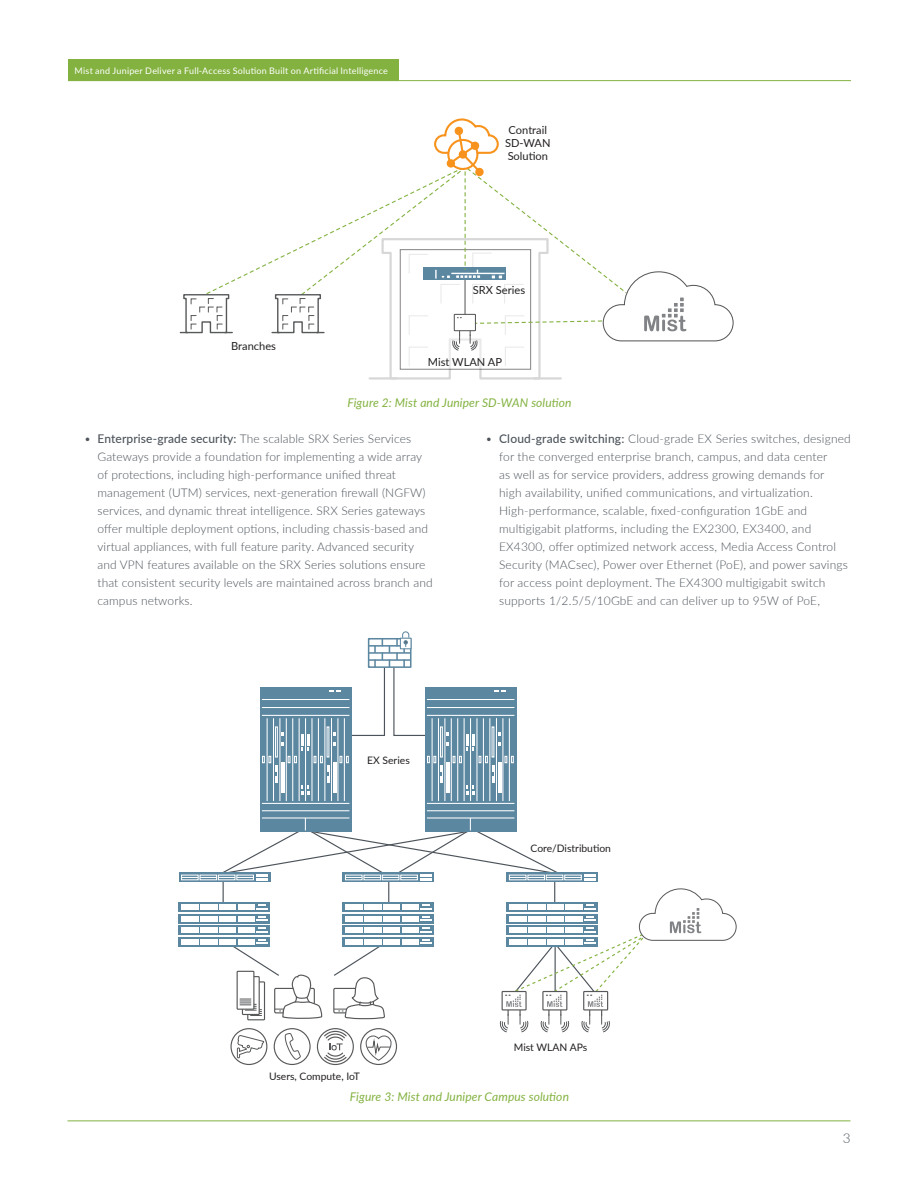
<style>
.page{position:relative;width:918px;height:1188px;background:#fff}
.page>*{position:absolute;margin:0;border:0;box-sizing:border-box;transform-origin:0 0}
.t1{font:300 13.5px "Lato";color:#4c535a}
.t2{font:300 12px/18px "Lato";letter-spacing:.01em;color:#4c535a}
.t3{font:italic 12px "Lato";letter-spacing:.01em;color:#83b240}
.t4{font:11.1px/13.4px "Lato";color:#231f20;text-align:center}
.t5{font:10.35px "Lato";color:#231f20}
.t6{font:9px "Lato";letter-spacing:.025em;color:#fff}
.s1{font-weight:500}
</style>
<div class="page">
<hr style="left:68px;top:80px;width:783px;height:1px;background:#83b240">
<div style="left:68px;top:60px;width:330px;height:21px;background:#83b240"></div>
<hr style="left:68px;top:1120px;width:782px;height:1px;background:#83b240">
<svg style="left:180px;top:118px;width:554px;height:262px"></svg>
<hr style="left:223px;top:875px;width:1px;height:33px;background:#4c535a">
<hr style="left:388px;top:875px;width:1px;height:33px;background:#4c535a">
<hr style="left:554px;top:875px;width:1px;height:33px;background:#4c535a">
<div style="left:260px;top:687px;width:91px;height:145px;background:#5c87a1"></div>
<hr style="left:324px;top:718px;width:1px;height:83px;background:#fff">
<hr style="left:318px;top:718px;width:1px;height:83px;background:#fff">
<hr style="left:311px;top:718px;width:2px;height:83px;background:#fff">
<hr style="left:305px;top:718px;width:1px;height:83px;background:#fff">
<hr style="left:299px;top:718px;width:1px;height:83px;background:#fff">
<hr style="left:292px;top:718px;width:1px;height:83px;background:#fff">
<hr style="left:286px;top:718px;width:1px;height:83px;background:#fff">
<hr style="left:344px;top:718px;width:1px;height:83px;background:#fff">
<hr style="left:337px;top:718px;width:1px;height:83px;background:#fff">
<hr style="left:279px;top:718px;width:1px;height:83px;background:#fff">
<hr style="left:273px;top:718px;width:1px;height:83px;background:#fff">
<hr style="left:267px;top:718px;width:1px;height:83px;background:#fff">
<hr style="left:331px;top:718px;width:1px;height:83px;background:#fff">
<hr style="left:262px;top:810px;width:87px;height:1px;background:#fff">
<hr style="left:262px;top:817px;width:87px;height:2px;background:#fff">
<hr style="left:262px;top:803px;width:87px;height:1px;background:#fff">
<div style="left:425px;top:687px;width:91px;height:145px;background:#5c87a1"></div>
<hr style="left:489px;top:718px;width:1px;height:83px;background:#fff">
<hr style="left:483px;top:718px;width:1px;height:83px;background:#fff">
<hr style="left:476px;top:718px;width:1px;height:83px;background:#fff">
<hr style="left:470px;top:718px;width:1px;height:83px;background:#fff">
<hr style="left:464px;top:718px;width:1px;height:83px;background:#fff">
<hr style="left:457px;top:718px;width:1px;height:83px;background:#fff">
<hr style="left:451px;top:718px;width:1px;height:83px;background:#fff">
<hr style="left:509px;top:718px;width:1px;height:83px;background:#fff">
<hr style="left:502px;top:718px;width:1px;height:83px;background:#fff">
<hr style="left:444px;top:718px;width:1px;height:83px;background:#fff">
<hr style="left:438px;top:718px;width:1px;height:83px;background:#fff">
<hr style="left:432px;top:718px;width:1px;height:83px;background:#fff">
<hr style="left:496px;top:718px;width:1px;height:83px;background:#fff">
<hr style="left:427px;top:810px;width:87px;height:1px;background:#fff">
<hr style="left:427px;top:817px;width:87px;height:2px;background:#fff">
<hr style="left:427px;top:803px;width:87px;height:1px;background:#fff">
<svg style="left:179px;top:873px;width:91px;height:9px"></svg>
<div style="left:179px;top:903px;width:91px;height:9px;background:#5c87a1"></div>
<svg style="left:182px;top:904px;width:85px;height:6px"></svg>
<svg style="left:179px;top:914px;width:91px;height:9px"></svg>
<svg style="left:182px;top:916px;width:85px;height:5px"></svg>
<div style="left:179px;top:926px;width:91px;height:9px;background:#5c87a1"></div>
<svg style="left:182px;top:927px;width:85px;height:6px"></svg>
<div style="left:179px;top:937px;width:91px;height:9px;background:#5c87a1"></div>
<svg style="left:343px;top:880px;width:91px;height:2px"></svg>
<div style="left:343px;top:903px;width:91px;height:9px;background:#5c87a1"></div>
<svg style="left:346px;top:904px;width:85px;height:6px"></svg>
<svg style="left:343px;top:914px;width:91px;height:9px"></svg>
<svg style="left:346px;top:916px;width:85px;height:5px"></svg>
<div style="left:343px;top:926px;width:91px;height:9px;background:#5c87a1"></div>
<svg style="left:346px;top:927px;width:85px;height:6px"></svg>
<div style="left:343px;top:937px;width:91px;height:9px;background:#5c87a1"></div>
<svg style="left:507px;top:873px;width:91px;height:9px"></svg>
<svg style="left:182px;top:818px;width:414px;height:62px"></svg>
<svg style="left:262px;top:631px;width:252px;height:163px"></svg>
<svg style="left:361px;top:1029px;width:36px;height:35px"></svg>
<div style="left:360px;top:1028px;width:37px;height:37px;border:1px solid #57585a;border-radius:50%"></div>
<svg style="left:365px;top:1035px;width:27px;height:27px"></svg>
<svg style="left:317px;top:1029px;width:36px;height:36px"></svg>
<div style="left:317px;top:1028px;width:37px;height:37px;border:1px solid #57585a;border-radius:50%"></div>
<svg style="left:323px;top:1030px;width:25px;height:33px"></svg>
<svg style="left:231px;top:1029px;width:36px;height:35px"></svg>
<div style="left:230px;top:1028px;width:37px;height:37px;border:1px solid #57585a;border-radius:50%"></div>
<svg style="left:237px;top:1034px;width:27px;height:25px"></svg>
<div style="left:274px;top:1028px;width:37px;height:37px;border:1px solid #57585a;border-radius:50%"></div>
<svg style="left:284px;top:1033px;width:17px;height:27px"></svg>
<svg style="left:333px;top:939px;width:98px;height:81px"></svg>
<svg style="left:499px;top:888px;width:238px;height:145px"></svg>
<div style="left:247px;top:981px;width:18px;height:39px;border:1px solid #57585a"></div>
<svg style="left:182px;top:939px;width:141px;height:80px"></svg>
<p class="t6" style="left:75px;top:64px;width:315px">Mist and Juniper Deliver a Full-Access Solution Built on Artificial Intelligence</p>
<p class="t4" style="left:505px;top:122px;width:47px">Contrail<br>SD-WAN<br>Solution</p>
<p class="t4" style="left:231px;top:339px;width:46px">Branches</p>
<p class="t4" style="left:473px;top:283px;width:54px">SRX Series</p>
<p class="t4" style="left:428px;top:355px;width:76px">Mist WLAN AP</p>
<p class="t3" style="left:347px;top:394px;width:226px">Figure 2: Mist and Juniper SD-WAN solution</p>
<p class="t2" style="left:98px;top:429px;width:337px;text-indent:-14px">• <span class="s1">Enterprise-grade security:</span> The scalable SRX Series Services Gateways provide a foundation for implementing a wide array of protections, including high-performance unified threat management (UTM) services, next-generation firewall (NGFW) services, and dynamic threat intelligence. SRX Series gateways offer multiple deployment options, including chassis-based and virtual appliances, with full feature parity. Advanced security and VPN features available on the SRX Series solutions ensure that consistent security levels are maintained across branch and campus networks.</p>
<p class="t2" style="left:499px;top:429px;width:353px;text-indent:-14px">• <span class="s1">Cloud-grade switching:</span> Cloud-grade EX Series switches, designed for the converged enterprise branch, campus, and data center<br>as well as for service providers, address growing demands for<br>high availability, unified communications, and virtualization.<br>High-performance, scalable, fixed-configuration 1GbE and multigigabit platforms, including the EX2300, EX3400, and EX4300, offer optimized network access, Media Access Control Security (MACsec), Power over Ethernet (PoE), and power savings for access point deployment. The EX4300 multigigabit switch supports 1/2.5/5/10GbE and can deliver up to 95W of PoE,</p>
<p class="t5" style="left:367px;top:752px;width:44px">EX Series</p>
<p class="t5" style="left:531px;top:841px;width:82px">Core/Distribution</p>
<p class="t5" style="left:269px;top:1069px;width:92px">Users, Compute, IoT</p>
<p class="t5" style="left:514px;top:1040px;width:75px">Mist WLAN APs</p>
<p class="t3" style="left:350px;top:1088px;width:221px">Figure 3: Mist and Juniper Campus solution</p>
<p class="t1" style="left:843px;top:1129px;width:9px">3</p>
</div>
